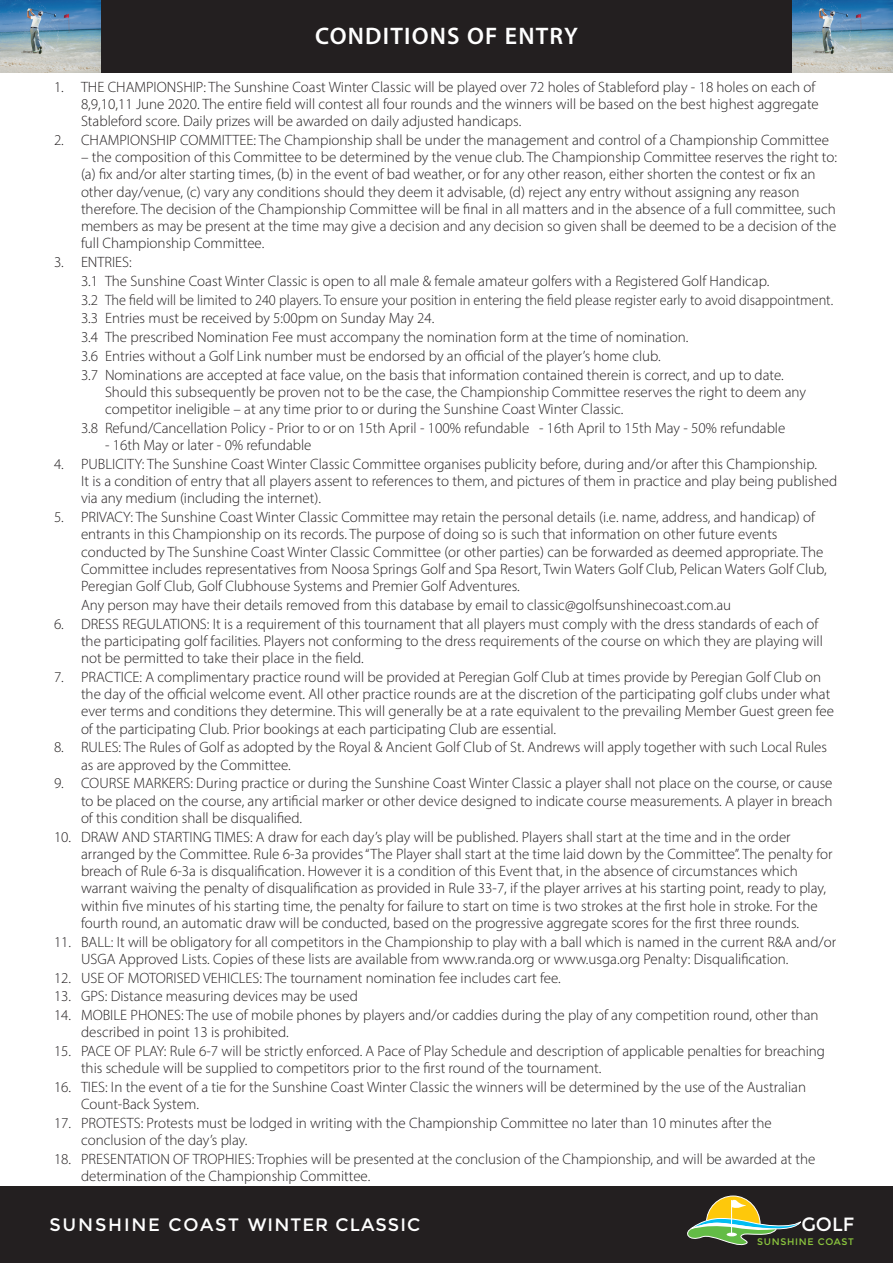
<style>
.page{position:relative;width:893px;height:1263px;background:#fff}
.page>*{position:absolute;margin:0;border:0;box-sizing:border-box;transform-origin:0 0}
.t1{font:600 24px "Myriad Pro";letter-spacing:.05em;color:#fff}
.t2{font:19.2px "Montserrat";color:#fff}
.t3{font:18px "Montserrat";letter-spacing:.07em;color:#fff}
.t4{font:300 15px/17.2px "Myriad Pro";color:#231f20}
.t5{font:9.45px "Montserrat";letter-spacing:.075em;color:#8bc63e}
</style>
<div class="page">
<div style="left:0;top:0;width:893px;height:72px;background:#231f20"></div>
<div style="left:0;top:1187px;width:893px;height:76px;background:#231f20"></div>
<svg style="left:687px;top:1195px;width:114px;height:51px"></svg>
<svg style="left:727px;top:1232px;width:10px;height:4px"></svg>
<img style="left:0;top:0;width:101px;height:72px">
<img style="left:792px;top:0;width:101px;height:72px">
<h1 class="t1" style="left:315px;top:20px;width:264px">CONDITIONS OF ENTRY</h1>
<p class="t4" style="left:81px;top:78px;width:739px;text-indent:-27px">1. THE CHAMPIONSHIP: The Sunshine Coast Winter Classic will be played over 72 holes of Stableford play - 18 holes on each of<br>8,9,10,11 June 2020. The entire field will contest all four rounds and the winners will be based on the best highest aggregate<br>Stableford score. Daily prizes will be awarded on daily adjusted handicaps.</p>
<p class="t4" style="left:54px;top:131px;width:776px">2. CHAMPIONSHIP COMMITTEE: The Championship shall be under the management and control of a Championship Committee</p>
<p class="t4" style="left:81px;top:148px;width:758px">– the composition of this Committee to be determined by the venue club. The Championship Committee reserves the right to: (a) fix and/or alter starting times, (b) in the event of bad weather, or for any other reason, either shorten the contest or fix an other day/venue, (c) vary any conditions should they deem it advisable, (d) reject any entry without assigning any reason therefore. The decision of the Championship Committee will be final in all matters and in the absence of a full committee, such members as may be present at the time may give a decision and any decision so given shall be deemed to be a decision of the full Championship Committee.</p>
<p class="t4" style="left:81px;top:252px;width:754px;line-height:18.8px;text-indent:-27px">3. ENTRIES:<br>3.1 The Sunshine Coast Winter Classic is open to all male &amp; female amateur golfers with a Registered Golf Handicap.<br>3.2 The field will be limited to 240 players. To ensure your position in entering the field please register early to avoid disappointment.<br>3.3 Entries must be received by 5:00pm on Sunday May 24.<br>3.4 The prescribed Nomination Fee must accompany the nomination form at the time of nomination.<br>3.6 Entries without a Golf Link number must be endorsed by an official of the player’s home club.<br>3.7 Nominations are accepted at face value, on the basis that information contained therein is correct, and up to date.</p>
<p class="t4" style="left:105px;top:383px;width:702px">Should this subsequently be proven not to be the case, the Championship Committee reserves the right to deem any competitor ineligible – at any time prior to or during the Sunshine Coast Winter Classic.</p>
<p class="t4" style="left:81px;top:419px;width:706px">3.8 Refund/Cancellation Policy - Prior to or on 15th April - 100% refundable - 16th April to 15th May - 50% refundable</p>
<p class="t4" style="left:105px;top:436px;width:208px">- 16th May or later - 0% refundable</p>
<p class="t4" style="left:81px;top:455px;width:758px;text-indent:-27px">4. PUBLICITY: The Sunshine Coast Winter Classic Committee organises publicity before, during and/or after this Championship.<br>It is a condition of entry that all players assent to references to them, and pictures of them in practice and play being published via any medium (including the internet).</p>
<p class="t4" style="left:81px;top:508px;width:747px;text-indent:-27px">5. PRIVACY: The Sunshine Coast Winter Classic Committee may retain the personal details (i.e. name, address, and handicap) of entrants in this Championship on its records. The purpose of doing so is such that information on other future events conducted by The Sunshine Coast Winter Classic Committee (or other parties) can be forwarded as deemed appropriate. The Committee includes representatives from Noosa Springs Golf and Spa Resort, Twin Waters Golf Club, Pelican Waters Golf Club, Peregian Golf Club, Golf Clubhouse Systems and Premier Golf Adventures.</p>
<p class="t4" style="left:81px;top:596px;width:652px">Any person may have their details removed from this database by email to classic@golfsunshinecoast.com.au</p>
<p class="t4" style="left:81px;top:615px;width:743px;text-indent:-27px">6. DRESS REGULATIONS: It is a requirement of this tournament that all players must comply with the dress standards of each of the participating golf facilities. Players not conforming to the dress requirements of the course on which they are playing will not be permitted to take their place in the field.</p>
<p class="t4" style="left:81px;top:668px;width:754px;text-indent:-27px">7. PRACTICE: A complimentary practice round will be provided at Peregian Golf Club at times provide by Peregian Golf Club on the day of the official welcome event. All other practice rounds are at the discretion of the participating golf clubs under what ever terms and conditions they determine. This will generally be at a rate equivalent to the prevailing Member Guest green fee of the participating Club. Prior bookings at each participating Club are essential.</p>
<p class="t4" style="left:81px;top:738px;width:747px;text-indent:-27px">8. RULES: The Rules of Golf as adopted by the Royal &amp; Ancient Golf Club of St. Andrews will apply together with such Local Rules as are approved by the Committee.</p>
<p class="t4" style="left:81px;top:774px;width:753px;text-align:justify;text-indent:-27px">9. COURSE MARKERS: During practice or during the Sunshine Coast Winter Classic a player shall not place on the course, or cause to be placed on the course, any artificial marker or other device designed to indicate course measurements. A player in breach of this condition shall be disqualified.</p>
<p class="t4" style="left:81px;top:828px;width:753px;text-indent:-27px">10. DRAW AND STARTING TIMES: A draw for each day’s play will be published. Players shall start at the time and in the order arranged by the Committee. Rule 6-3a provides “The Player shall start at the time laid down by the Committee”. The penalty for breach of Rule 6-3a is disqualification. However it is a condition of this Event that, in the absence of circumstances which warrant waiving the penalty of disqualification as provided in Rule 33-7, if the player arrives at his starting point, ready to play, within five minutes of his starting time, the penalty for failure to start on time is two strokes at the first hole in stroke. For the fourth round, an automatic draw will be conducted, based on the progressive aggregate scores for the first three rounds.</p>
<p class="t4" style="left:81px;top:933px;width:757px;text-indent:-27px">11. BALL: It will be obligatory for all competitors in the Championship to play with a ball which is named in the current R&amp;A and/or<br>USGA Approved Lists. Copies of these lists are available from www.randa.org or www.usga.org Penalty: Disqualification.</p>
<p class="t4" style="left:54px;top:969px;width:508px">12. USE OF MOTORISED VEHICLES: The tournament nomination fee includes cart fee.</p>
<p class="t4" style="left:54px;top:987px;width:305px">13. GPS: Distance measuring devices may be used</p>
<p class="t4" style="left:81px;top:1006px;width:739px;text-indent:-27px">14. MOBILE PHONES: The use of mobile phones by players and/or caddies during the play of any competition round, other than described in point 13 is prohibited.</p>
<p class="t4" style="left:81px;top:1042px;width:746px;text-indent:-27px">15. PACE OF PLAY: Rule 6-7 will be strictly enforced. A Pace of Play Schedule and description of applicable penalties for breaching this schedule will be supplied to competitors prior to the first round of the tournament.</p>
<p class="t4" style="left:81px;top:1078px;width:727px;text-indent:-27px">16. TIES: In the event of a tie for the Sunshine Coast Winter Classic the winners will be determined by the use of the Australian<br>Count-Back System.</p>
<p class="t4" style="left:81px;top:1114px;width:692px;text-indent:-27px">17. PROTESTS: Protests must be lodged in writing with the Championship Committee no later than 10 minutes after the conclusion of the day’s play.</p>
<p class="t4" style="left:81px;top:1150px;width:736px;text-indent:-27px">18. PRESENTATION OF TROPHIES: Trophies will be presented at the conclusion of the Championship, and will be awarded at the determination of the Championship Committee.</p>
<p class="t2" style="left:801px;top:1213px;width:54px">GOLF</p>
<p class="t5" style="left:757px;top:1236px;width:98px">SUNSHINE COAST</p>
<p class="t3" style="left:50px;top:1214px;width:372px">SUNSHINE COAST WINTER CLASSIC</p>
</div>
